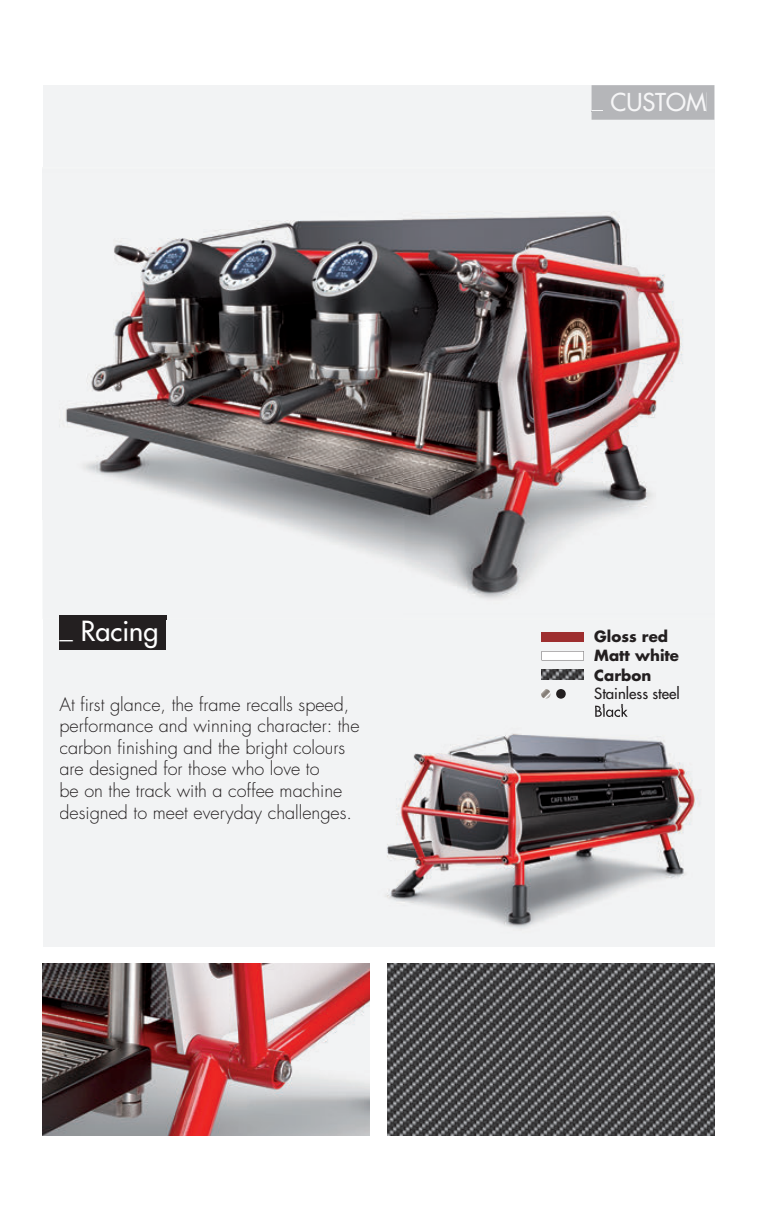
<style>
.page{position:relative;width:757px;height:1221px;background:#fff}
.page>*{position:absolute;margin:0;border:0;box-sizing:border-box;transform-origin:0 0}
.t1{font:500 27px "Futura Std";color:#fff}
.t2{font:500 24px "Futura Std";color:#f6f6f7}
.t3{font:300 18px/21.6px "Futura Std";color:#231f20}
.t4{font:700 15px/19.5px "Futura Std";color:#231f20}
.t5{font:500 15px/18px "Futura Std";color:#231f20}
.s1{font-weight:300}
</style>
<div class="page">
<div style="left:43px;top:85px;width:671px;height:861px;background:#f2f3f4"></div>
<img style="left:387px;top:963px;width:327px;height:172px">
<img style="left:43px;top:963px;width:327px;height:172px">
<img style="left:59px;top:213px;width:624px;height:406px">
<img style="left:386px;top:733px;width:314px;height:196px">
<div style="left:60px;top:619px;width:106px;height:31px;background:#231f20"></div>
<img style="left:60px;top:615px;width:106px;height:4px">
<svg style="left:591px;top:85px;width:123px;height:35px;background:#b7b8bb"></svg>
<div style="left:603px;top:92px;width:103px;height:20px;background:#b5b6b9"></div>
<img style="left:541px;top:670px;width:43px;height:9px">
<svg style="left:541px;top:651px;width:43px;height:9px"></svg>
<div style="left:541px;top:632px;width:43px;height:9px;background:#9e2e2f"></div>
<svg style="left:541px;top:689px;width:25px;height:10px"></svg>
<img style="left:595px;top:708px;width:33px;height:9px">
<h1 class="t1" style="left:60px;top:614px;width:100px"><span class="s1">_</span> Racing</h1>
<p class="t3" style="left:60px;top:693px;width:302px">At first glance, the frame recalls speed, performance and winning character: the carbon finishing and the bright colours are designed for those who love to<br>be on the track with a coffee machine designed to meet everyday challenges.</p>
<h2 class="t2" style="left:591px;top:87px;width:116px"><span class="s1">_</span> CUSTOM</h2>
<p class="t4" style="left:594px;top:626px;width:86px">Gloss red<br>Matt white<br>Carbon</p>
<p class="t5" style="left:594px;top:684px;width:87px">Stainless steel<br>Black</p>
</div>
